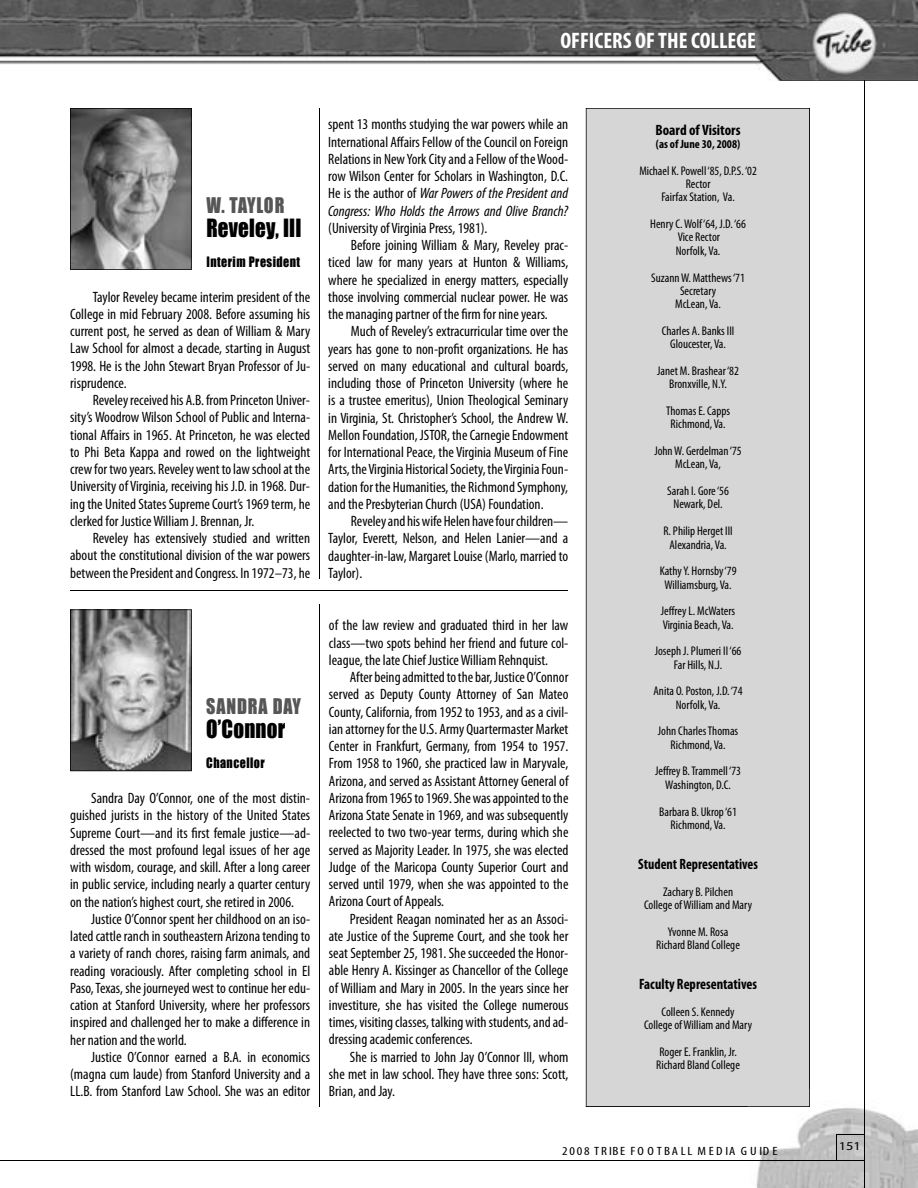
<style>
.page{position:relative;width:918px;height:1188px;background:#fff}
.page>*{position:absolute;margin:0;border:0;box-sizing:border-box;transform-origin:0 0}
.t1{font:23.1px "Impact";letter-spacing:.01em;color:#000;scale:.91 1}
.t2{font:700 condensed 22.5px "Myriad Pro";color:#fff}
.t3{font:19.8px "Impact";letter-spacing:.05em;color:#565656;scale:.91 1}
.t4{font:condensed 15px/17.2px "Myriad Pro";color:#000;text-align:justify}
.t5{font:700 condensed 15px "Myriad Pro";color:#000;scale:.93 1}
.t6{font:700 condensed 15px "Myriad Pro";color:#000;scale:.95 1}
.t7{font:700 condensed 15px "Myriad Pro";color:#000}
.t8{font:13.2px "Impact";letter-spacing:.04em;color:#000;scale:.91 1}
.t9{font:condensed 12.6px/13.4px "Myriad Pro";color:#000;text-align:center}
.t10{font:condensed 12px "Myriad Pro";letter-spacing:.14em;color:#000;scale:1.2 1}
.t11{font:700 condensed 12px "Myriad Pro";color:#000}
.t12{font:12px "Myriad Pro";color:#000;scale:1.2 1}
.s1{font-style:italic}
</style>
<div class="page">
<img style="left:0;top:0;width:918px;height:81px">
<img style="left:756px;top:1108px;width:162px;height:80px">
<hr style="left:864px;top:80px;width:1px;height:1108px;background:#000">
<hr style="left:0;top:1160px;width:864px;height:1px;background:#000">
<svg style="left:836px;top:1134px;width:28px;height:26px"></svg>
<div style="left:586px;top:108px;width:224px;height:999px;background:#d6d6d6"></div>
<img style="left:748px;top:1089px;width:62px;height:18px">
<hr style="left:70px;top:590px;width:498px;height:1px;background:#000">
<hr style="left:319px;top:605px;width:1px;height:502px;background:#000">
<hr style="left:319px;top:108px;width:1px;height:470px;background:#000">
<svg style="left:70px;top:108px;width:122px;height:162px;background:#787878"></svg>
<svg style="left:70px;top:609px;width:122px;height:162px;background:#8b8b8b"></svg>
<h2 class="t2" style="left:560px;top:28px;width:197px">OFFICERS OF THE COLLEGE</h2>
<h3 class="t3" style="left:206px;top:193px;width:87px">W. TAYLOR</h3>
<h1 class="t1" style="left:206px;top:213px;width:106px">Reveley, III</h1>
<p class="t8" style="left:206px;top:253px;width:105px">Interim President</p>
<p class="t4" style="left:70px;top:288px;width:242px;text-indent:22px">Taylor Reveley became interim president of the College in mid February 2008. Before assuming his current post, he served as dean of William &amp; Mary Law School for almost a decade, starting in August 1998. He is the John Stewart Bryan Professor of Ju&shy;risprudence.</p>
<p class="t4" style="left:70px;top:392px;width:242px;text-indent:22px">Reveley received his A.B. from Princeton Univer&shy;sity’s Woodrow Wilson School of Public and Interna&shy;tional Affairs in 1965. At Princeton, he was elected to Phi Beta Kappa and rowed on the lightweight crew for two years. Reveley went to law school at the University of Virginia, receiving his J.D. in 1968. Dur&shy;ing the United States Supreme Court’s 1969 term, he clerked for Justice William J. Brennan, Jr.</p>
<p class="t4" style="left:70px;top:530px;width:242px;text-indent:22px">Reveley has extensively studied and written about the constitutional division of the war powers between the President and Congress. In 1972–73, he</p>
<h3 class="t3" style="left:206px;top:695px;width:106px">SANDRA DAY</h3>
<h1 class="t1" style="left:206px;top:715px;width:88px">O’Connor</h1>
<p class="t8" style="left:206px;top:755px;width:66px">Chancellor</p>
<p class="t4" style="left:70px;top:790px;width:242px;text-indent:21px">Sandra Day O’Connor, one of the most distin&shy;guished jurists in the history of the United States Supreme Court—and its first female justice—ad&shy;dressed the most profound legal issues of her age with wisdom, courage, and skill. After a long career in public service, including nearly a quarter century on the nation’s highest court, she retired in 2006.</p>
<p class="t4" style="left:70px;top:910px;width:242px;text-indent:21px">Justice O’Connor spent her childhood on an iso&shy;lated cattle ranch in southeastern Arizona tending to a variety of ranch chores, raising farm animals, and reading voraciously. After completing school in El Paso, Texas, she journeyed west to continue her edu&shy;cation at Stanford University, where her professors inspired and challenged her to make a difference in her nation and the world.</p>
<p class="t4" style="left:70px;top:1048px;width:241px;text-indent:21px">Justice O’Connor earned a B.A. in economics (magna cum laude) from Stanford University and a LL.B. from Stanford Law School. She was an editor</p>
<p class="t4" style="left:328px;top:116px;width:242px">spent 13 months studying the war powers while an International Affairs Fellow of the Council on Foreign Relations in New York City and a Fellow of the Wood&shy;row Wilson Center for Scholars in Washington, D.C.<br>He is the author of <span class="s1">War Powers of the President and Congress: Who Holds the Arrows and Olive Branch?</span></p>
<p class="t4" style="left:328px;top:220px;width:161px">(University of Virginia Press, 1981).</p>
<p class="t4" style="left:351px;top:237px;width:219px">Before joining William &amp; Mary, Reveley prac-</p>
<p class="t4" style="left:328px;top:254px;width:241px">ticed law for many years at Hunton &amp; Williams,</p>
<p class="t4" style="left:328px;top:271px;width:242px">where he specialized in energy matters, especially</p>
<p class="t4" style="left:328px;top:289px;width:241px">those involving commercial nuclear power. He was</p>
<p class="t4" style="left:328px;top:306px;width:221px">the managing partner of the firm for nine years.</p>
<p class="t4" style="left:351px;top:323px;width:219px">Much of Reveley’s extracurricular time over the</p>
<p class="t4" style="left:328px;top:340px;width:242px">years has gone to non-profit organizations. He has</p>
<p class="t4" style="left:328px;top:358px;width:242px">served on many educational and cultural boards,</p>
<p class="t4" style="left:328px;top:375px;width:242px">including those of Princeton University (where he</p>
<p class="t4" style="left:328px;top:392px;width:241px">is a trustee emeritus), Union Theological Seminary</p>
<p class="t4" style="left:328px;top:409px;width:242px">in Virginia, St. Christopher’s School, the Andrew W.</p>
<p class="t4" style="left:328px;top:427px;width:241px">Mellon Foundation, JSTOR, the Carnegie Endowment</p>
<p class="t4" style="left:328px;top:444px;width:241px">for International Peace, the Virginia Museum of Fine</p>
<p class="t4" style="left:328px;top:461px;width:241px">Arts, the Virginia Historical Society, the Virginia Foun-</p>
<p class="t4" style="left:328px;top:478px;width:241px">dation for the Humanities, the Richmond Symphony,</p>
<p class="t4" style="left:328px;top:496px;width:217px">and the Presbyterian Church (USA) Foundation.</p>
<p class="t4" style="left:351px;top:513px;width:219px">Reveley and his wife Helen have four children—</p>
<p class="t4" style="left:328px;top:530px;width:242px">Taylor, Everett, Nelson, and Helen Lanier—and a</p>
<p class="t4" style="left:328px;top:547px;width:242px">daughter-in-law, Margaret Louise (Marlo, married to</p>
<p class="t4" style="left:328px;top:565px;width:36px">Taylor).</p>
<p class="t4" style="left:329px;top:617px;width:241px">of the law review and graduated third in her law class—two spots behind her friend and future col&shy;league, the late Chief Justice William Rehnquist.</p>
<p class="t4" style="left:329px;top:669px;width:241px;text-indent:21px">After being admitted to the bar, Justice O’Connor served as Deputy County Attorney of San Mateo County, California, from 1952 to 1953, and as a civil&shy;ian attorney for the U.S. Army Quartermaster Market Center in Frankfurt, Germany, from 1954 to 1957.<br>From 1958 to 1960, she practiced law in Maryvale, Arizona, and served as Assistant Attorney General of Arizona from 1965 to 1969. She was appointed to the Arizona State Senate in 1969, and was subsequently reelected to two two-year terms, during which she served as Majority Leader. In 1975, she was elected Judge of the Maricopa County Superior Court and served until 1979, when she was appointed to the Arizona Court of Appeals.</p>
<p class="t4" style="left:329px;top:910px;width:241px;text-indent:21px">President Reagan nominated her as an Associ&shy;ate Justice of the Supreme Court, and she took her seat September 25, 1981. She succeeded the Honor&shy;able Henry A. Kissinger as Chancellor of the College of William and Mary in 2005. In the years since her investiture, she has visited the College numerous times, visiting classes, talking with students, and ad&shy;dressing academic conferences.</p>
<p class="t4" style="left:329px;top:1048px;width:241px;text-indent:21px">She is married to John Jay O’Connor III, whom she met in law school. They have three sons: Scott, Brian, and Jay.</p>
<p class="t7" style="left:656px;top:121px;width:86px">Board of Visitors</p>
<p class="t11" style="left:656px;top:137px;width:86px">(as of June 30, 2008)</p>
<p class="t9" style="left:639px;top:164px;width:119px">Michael K. Powell ‘85, D.P.S. ‘02<br>Rector<br>Fairfax Station, Va.</p>
<p class="t9" style="left:650px;top:218px;width:97px">Henry C. Wolf ‘64, J.D. ‘66<br>Vice Rector<br>Norfolk, Va.</p>
<p class="t9" style="left:651px;top:271px;width:95px">Suzann W. Matthews ‘71<br>Secretary<br>McLean, Va.</p>
<p class="t9" style="left:662px;top:324px;width:74px">Charles A. Banks III<br>Gloucester, Va.</p>
<p class="t9" style="left:657px;top:364px;width:83px">Janet M. Brashear ‘82<br>Bronxville, N.Y.</p>
<p class="t9" style="left:666px;top:404px;width:65px">Thomas E. Capps<br>Richmond, Va.</p>
<p class="t9" style="left:654px;top:444px;width:89px">John W. Gerdelman ‘75<br>McLean, Va,</p>
<p class="t9" style="left:667px;top:485px;width:63px">Sarah I. Gore ‘56<br>Newark, Del.</p>
<p class="t9" style="left:663px;top:525px;width:71px">R. Philip Herget III<br>Alexandria, Va.</p>
<p class="t9" style="left:660px;top:565px;width:78px">Kathy Y. Hornsby ‘79<br>Williamsburg, Va.</p>
<p class="t9" style="left:661px;top:605px;width:76px;text-align:left">Jeffrey L. McWaters<br>Virginia Beach, Va.</p>
<p class="t9" style="left:655px;top:645px;width:88px">Joseph J. Plumeri II ‘66<br>Far Hills, N.J.</p>
<p class="t9" style="left:654px;top:685px;width:91px">Anita O. Poston, J.D. ‘74<br>Norfolk, Va.</p>
<p class="t9" style="left:658px;top:725px;width:82px">John Charles Thomas<br>Richmond, Va.</p>
<p class="t9" style="left:655px;top:765px;width:88px">Jeffrey B. Trammell ‘73<br>Washington, D.C.</p>
<p class="t9" style="left:659px;top:805px;width:79px">Barbara B. Ukrop ‘61<br>Richmond, Va.</p>
<p class="t5" style="left:638px;top:856px;width:130px">Student Representatives</p>
<p class="t9" style="left:644px;top:885px;width:109px">Zachary B. Pilchen<br>College of William and Mary</p>
<p class="t9" style="left:656px;top:925px;width:85px">Yvonne M. Rosa<br>Richard Bland College</p>
<p class="t6" style="left:639px;top:976px;width:126px">Faculty Representatives</p>
<p class="t9" style="left:644px;top:1005px;width:109px">Colleen S. Kennedy<br>College of William and Mary</p>
<p class="t9" style="left:656px;top:1045px;width:85px;text-align:left">Roger E. Franklin, Jr.<br>Richard Bland College</p>
<p class="t10" style="left:562px;top:1144px;width:181px">2008 TRIBE FOOTBALL MEDIA GUIDE</p>
<p class="t12" style="left:839px;top:1140px;width:20px">151</p>
</div>
